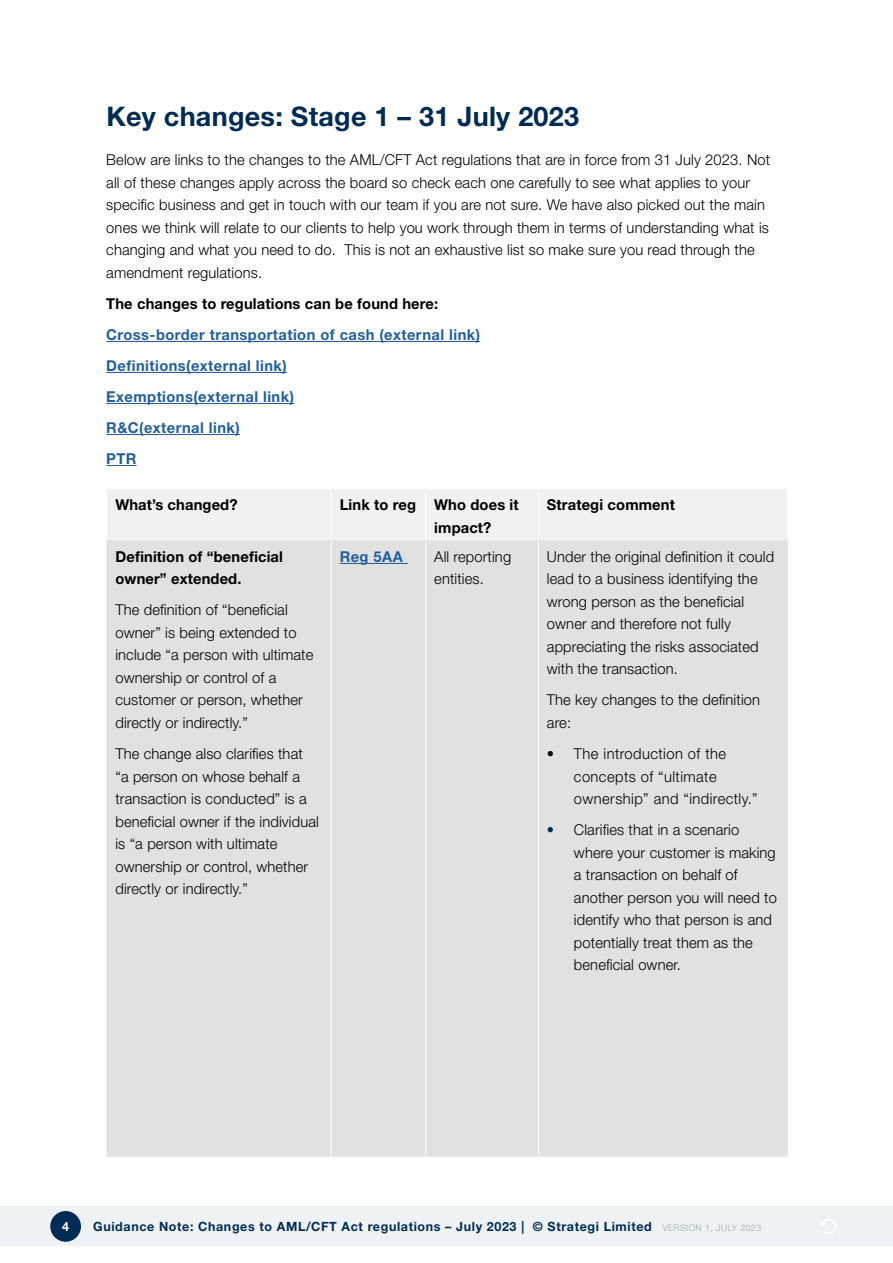
<style>
.page{position:relative;width:893px;height:1263px;background:#fff}
.page>*{position:absolute;margin:0;border:0;box-sizing:border-box;transform-origin:0 0}
.t1{font:700 27px "Helvetica Neue LT Std";letter-spacing:.01em;color:#002b54}
.t2{font:300 15px/22.5px "Helvetica Neue LT Std";letter-spacing:.01em;color:#000}
.t3{font:700 15px/22.5px "Helvetica Neue LT Std";letter-spacing:.01em;color:#000}
.t4{font:700 15px/31px "Helvetica Neue LT Std";letter-spacing:.03em;color:#215e9e}
.t5{font:300 15px/22.5px "Helvetica Neue LT Std";letter-spacing:.03em;color:#000101}
.t6{font:700 12.75px "Helvetica Neue LT Std";letter-spacing:.05em;color:#002b54}
.t7{font:700 12.75px "Helvetica Neue LT Std";color:#fff}
.s1{font-weight:700;color:#002b54}
.s2{font-weight:300;font-size:9px;color:#a2a9ad}
</style>
<div class="page">
<div style="left:0;top:1206px;width:893px;height:40px;background:#eff2f4"></div>
<svg style="left:821px;top:1219px;width:15px;height:15px"></svg>
<div style="left:50px;top:1211px;width:31px;height:31px;background:#002b54;border-radius:50%"></div>
<hr style="left:106px;top:341px;width:374px;height:1px;background:#215e9e">
<hr style="left:106px;top:372px;width:181px;height:1px;background:#215e9e">
<hr style="left:106px;top:403px;width:188px;height:1px;background:#215e9e">
<hr style="left:106px;top:434px;width:134px;height:1px;background:#215e9e">
<hr style="left:106px;top:465px;width:31px;height:1px;background:#215e9e">
<div style="left:107px;top:489px;width:680px;height:51px;background:#f1f1f1"></div>
<div style="left:107px;top:541px;width:680px;height:614px;background:#e2e1e1"></div>
<hr style="left:331px;top:489px;width:1px;height:51px;background:#fff">
<hr style="left:425px;top:489px;width:1px;height:51px;background:#fff">
<hr style="left:538px;top:489px;width:1px;height:51px;background:#fff">
<hr style="left:331px;top:541px;width:1px;height:614px;background:#fff">
<hr style="left:425px;top:541px;width:1px;height:614px;background:#fff">
<hr style="left:538px;top:541px;width:1px;height:614px;background:#fff">
<hr style="left:106px;top:540px;width:225px;height:1px;background:#e2e1e1">
<hr style="left:106px;top:541px;width:1px;height:614px;background:#e2e1e1">
<hr style="left:331px;top:540px;width:95px;height:1px;background:#e2e1e1">
<hr style="left:426px;top:540px;width:112px;height:1px;background:#e2e1e1">
<hr style="left:538px;top:540px;width:250px;height:1px;background:#e2e1e1">
<hr style="left:787px;top:541px;width:1px;height:614px;background:#e2e1e1">
<hr style="left:106px;top:1155px;width:225px;height:2px;background:#e2e1e1">
<hr style="left:331px;top:1155px;width:95px;height:2px;background:#e2e1e1">
<hr style="left:426px;top:1155px;width:112px;height:2px;background:#e2e1e1">
<hr style="left:538px;top:1155px;width:250px;height:2px;background:#e2e1e1">
<hr style="left:340px;top:563px;width:68px;height:1px;background:#215e9e">
<h1 class="t1" style="left:106px;top:99px;width:474px">Key changes: Stage 1 – 31 July 2023</h1>
<p class="t2" style="left:106px;top:149px;width:665px">Below are links to the changes to the AML/CFT Act regulations that are in force from 31 July 2023. Not all of these changes apply across the board so check each one carefully to see what applies to your specific business and get in touch with our team if you are not sure. We have also picked out the main ones we think will relate to our clients to help you work through them in terms of understanding what is changing and what you need to do. This is not an exhaustive list so make sure you read through the amendment regulations.</p>
<p class="t3" style="left:106px;top:292px;width:333px">The changes to regulations can be found here:</p>
<p class="t4" style="left:106px;top:319px;width:375px">Cross-border transportation of cash (external link)<br>Definitions(external link)<br>Exemptions(external link)<br>R&amp;C(external link)<br>PTR</p>
<p class="t3" style="left:115px;top:493px;width:124px">What’s changed?</p>
<p class="t3" style="left:434px;top:493px;width:86px;text-indent:-95px">Link to reg Who does it impact?</p>
<p class="t3" style="left:547px;top:493px;width:129px">Strategi comment</p>
<p class="t3" style="left:115px;top:545px;width:169px">Definition of “beneficial owner” extended.</p>
<p class="t2" style="left:115px;top:598px;width:199px">The definition of “beneficial owner” is being extended to include “a person with ultimate ownership or control of a customer or person, whether directly or indirectly.”</p>
<p class="t2" style="left:115px;top:742px;width:205px">The change also clarifies that “a person on whose behalf a transaction is conducted” is a beneficial owner if the individual is “a person with ultimate ownership or control, whether directly or indirectly.”</p>
<p class="t4" style="left:340px;top:541px;width:65px">Reg 5AA</p>
<p class="t2" style="left:434px;top:545px;width:78px">All reporting entities.</p>
<p class="t2" style="left:547px;top:545px;width:229px">Under the original definition it could lead to a business identifying the wrong person as the beneficial owner and therefore not fully appreciating the risks associated with the transaction.</p>
<p class="t2" style="left:547px;top:688px;width:215px">The key changes to the definition are:</p>
<p class="t5" style="left:574px;top:742px;width:185px;text-indent:-27px">• The introduction of the concepts of “ultimate ownership” and “indirectly.”</p>
<p class="t2" style="left:574px;top:818px;width:204px;text-indent:-27px"><span class="s1">•</span> Clarifies that in a scenario where your customer is making a transaction on behalf of another person you will need to identify who that person is and potentially treat them as the beneficial owner.</p>
<p class="t7" style="left:62px;top:1218px;width:8px">4</p>
<p class="t6" style="left:93px;top:1218px;width:670px">Guidance Note: Changes to AML/CFT Act regulations – July 2023 | © Strategi Limited <span class="s2">VERSION 1, JULY 2023</span></p>
</div>
